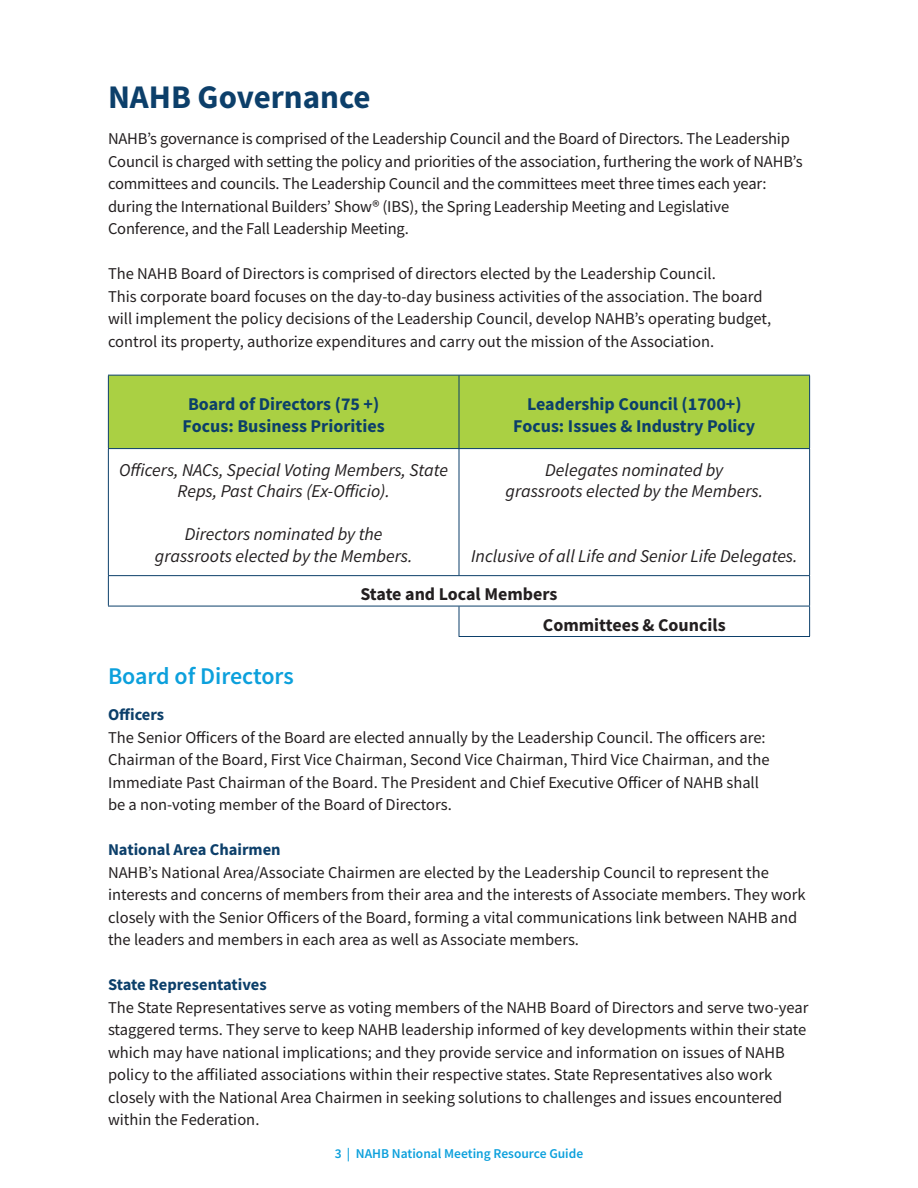
<style>
.page{position:relative;width:918px;height:1188px;background:#fff}
.page>*{position:absolute;margin:0;border:0;box-sizing:border-box;transform-origin:0 0}
.t1{font:700 33px "Source Sans Pro";color:#0c3f6a}
.t2{font:600 24px "Source Sans Pro";letter-spacing:-.005em;color:#0ca0dc}
.t3{font:italic 18px/21.6px "Source Sans Pro";color:#231f20;text-align:center}
.t4{font:700 18px/21.6px "Source Sans Pro";color:#0c3f6a}
.t5{font:700 18px "Source Sans Pro";color:#231f20}
.t6{font:16.5px/22.5px "Source Sans Pro";color:#231f20}
.t7{font:700 16.5px "Source Sans Pro";color:#0c3f6a}
.t8{font:600 13.5px "Source Sans Pro";color:#0ca0dc}
</style>
<div class="page">
<div style="left:109px;top:376px;width:700px;height:72px;background:#aad043"></div>
<hr style="left:108px;top:375px;width:351px;height:1px;background:#0c3f6a">
<hr style="left:108px;top:376px;width:1px;height:72px;background:#0c3f6a">
<hr style="left:459px;top:375px;width:351px;height:1px;background:#0c3f6a">
<hr style="left:459px;top:376px;width:1px;height:72px;background:#0c3f6a">
<hr style="left:809px;top:376px;width:1px;height:72px;background:#0c3f6a">
<hr style="left:108px;top:448px;width:351px;height:1px;background:#0c3f6a">
<hr style="left:108px;top:449px;width:1px;height:126px;background:#0c3f6a">
<hr style="left:459px;top:448px;width:351px;height:1px;background:#0c3f6a">
<hr style="left:459px;top:449px;width:1px;height:126px;background:#0c3f6a">
<hr style="left:809px;top:449px;width:1px;height:126px;background:#0c3f6a">
<hr style="left:108px;top:575px;width:351px;height:1px;background:#0c3f6a">
<hr style="left:108px;top:576px;width:1px;height:30px;background:#0c3f6a">
<hr style="left:459px;top:575px;width:351px;height:1px;background:#0c3f6a">
<hr style="left:809px;top:576px;width:1px;height:30px;background:#0c3f6a">
<hr style="left:108px;top:606px;width:351px;height:1px;background:#0c3f6a">
<hr style="left:459px;top:606px;width:351px;height:1px;background:#0c3f6a">
<hr style="left:459px;top:606px;width:1px;height:30px;background:#0c3f6a">
<hr style="left:809px;top:606px;width:1px;height:30px;background:#0c3f6a">
<hr style="left:459px;top:636px;width:351px;height:1px;background:#0c3f6a">
<p class="t1" style="left:108px;top:75px;width:264px">NAHB Governance</p>
<p class="t6" style="left:108px;top:127px;width:696px">NAHB’s governance is comprised of the Leadership Council and the Board of Directors. The Leadership Council is charged with setting the policy and priorities of the association, furthering the work of NAHB’s committees and councils. The Leadership Council and the committees meet three times each year: during the International Builders’ Show® (IBS), the Spring Leadership Meeting and Legislative Conference, and the Fall Leadership Meeting.</p>
<p class="t6" style="left:108px;top:262px;width:665px">The NAHB Board of Directors is comprised of directors elected by the Leadership Council.<br>This corporate board focuses on the day-to-day business activities of the association. The board will implement the policy decisions of the Leadership Council, develop NAHB’s operating budget, control its property, authorize expenditures and carry out the mission of the Association.</p>
<p class="t4" style="left:183px;top:393px;width:204px">Board of Directors (75 +)<br>Focus: Business Priorities</p>
<p class="t4" style="left:513px;top:393px;width:244px;text-align:center">Leadership Council (1700+)<br>Focus: Issues &amp; Industry Policy</p>
<p class="t3" style="left:119px;top:459px;width:331px">Officers, NACs, Special Voting Members, State<br>Reps, Past Chairs (Ex-Officio).</p>
<p class="t3" style="left:155px;top:523px;width:259px">Directors nominated by the grassroots elected by the Members.</p>
<p class="t3" style="left:505px;top:459px;width:259px">Delegates nominated by grassroots elected by the Members.</p>
<p class="t3" style="left:471px;top:545px;width:328px">Inclusive of all Life and Senior Life Delegates.</p>
<p class="t5" style="left:360px;top:582px;width:199px">State and Local Members</p>
<p class="t5" style="left:543px;top:612px;width:184px">Committees &amp; Councils</p>
<p class="t2" style="left:108px;top:660px;width:187px">Board of Directors</p>
<p class="t7" style="left:108px;top:703px;width:58px">Officers</p>
<p class="t6" style="left:108px;top:726px;width:663px">The Senior Officers of the Board are elected annually by the Leadership Council. The officers are:<br>Chairman of the Board, First Vice Chairman, Second Vice Chairman, Third Vice Chairman, and the Immediate Past Chairman of the Board. The President and Chief Executive Officer of NAHB shall be a non-voting member of the Board of Directors.</p>
<p class="t7" style="left:108px;top:838px;width:174px">National Area Chairmen</p>
<p class="t6" style="left:108px;top:861px;width:699px">NAHB’s National Area/Associate Chairmen are elected by the Leadership Council to represent the interests and concerns of members from their area and the interests of Associate members. They work closely with the Senior Officers of the Board, forming a vital communications link between NAHB and the leaders and members in each area as well as Associate members.</p>
<p class="t7" style="left:108px;top:973px;width:160px">State Representatives</p>
<p class="t6" style="left:108px;top:996px;width:702px">The State Representatives serve as voting members of the NAHB Board of Directors and serve two-year staggered terms. They serve to keep NAHB leadership informed of key developments within their state which may have national implications; and they provide service and information on issues of NAHB policy to the affiliated associations within their respective states. State Representatives also work closely with the National Area Chairmen in seeking solutions to challenges and issues encountered within the Federation.</p>
<p class="t8" style="left:335px;top:1145px;width:250px">3 | NAHB National Meeting Resource Guide</p>
</div>
